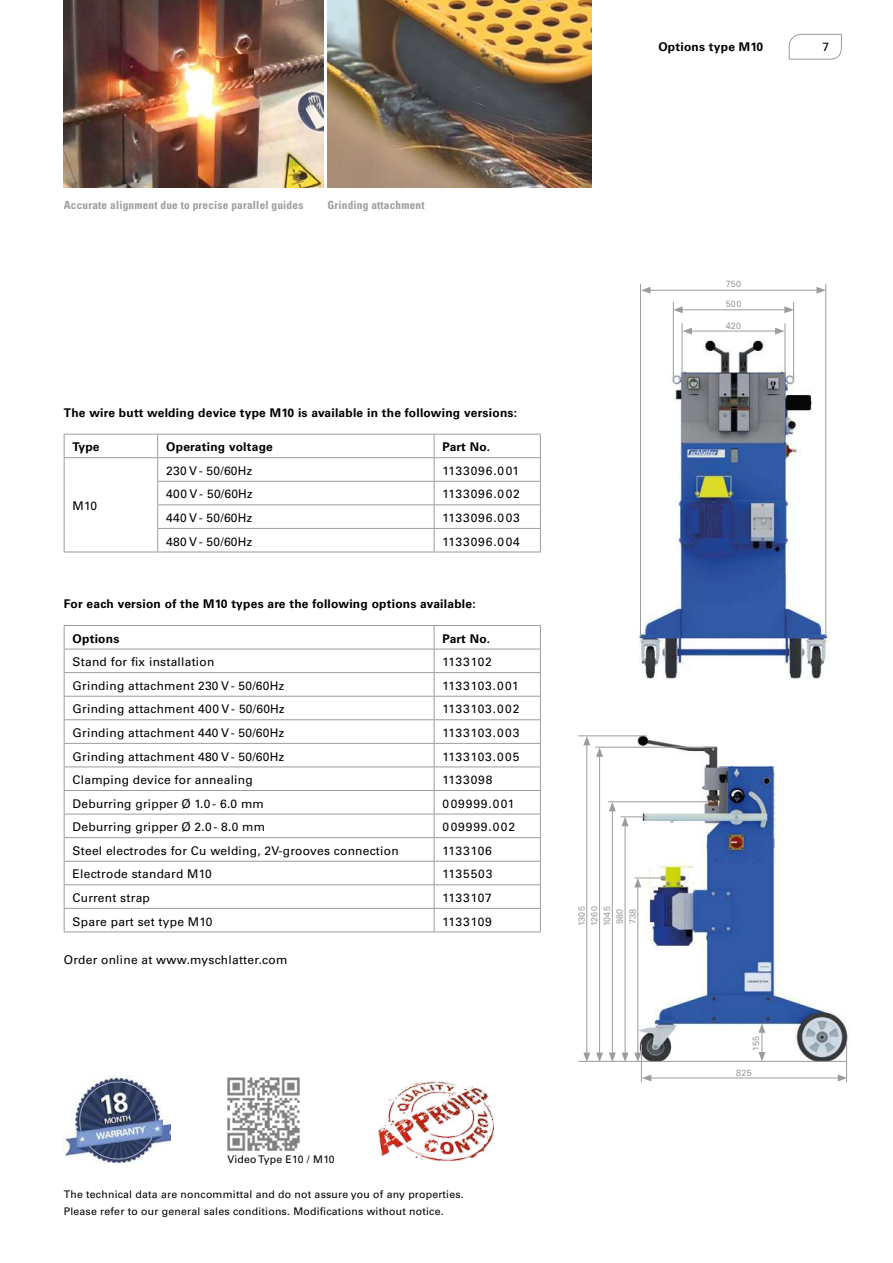
<style>
.page{position:relative;width:893px;height:1263px;background:#fff}
.page>*{position:absolute;margin:0;border:0;box-sizing:border-box;transform-origin:0 0}
.t1{font:12px "Univers LTCYR 55 Roman";letter-spacing:.02em;color:#000}
.t2{font:700 12px "Univers LTCYR 65";letter-spacing:.02em;color:#000}
.t3{font:12px "Univers LTCYR 55 Roman";letter-spacing:.075em;color:#000}
.t4{font:12px "Univers LTCYR 55 Roman";letter-spacing:.05em;color:#000}
.t5{font:11.25px "Univers LTCYR 67 Bold Cond";letter-spacing:.02em;color:#9c9c9d}
.t6{font:10.5px/17px "Univers LTCYR 55 Roman";letter-spacing:.02em;color:#000}
.t7{font:9px/12.8px "Univers LTCYR 55 Roman";letter-spacing:.02em;color:#9c9c9d;text-align:justify}
</style>
<div class="page">
<svg style="left:788px;top:34px;width:54px;height:26px"></svg>
<img style="left:327px;top:0;width:264px;height:187px">
<img style="left:64px;top:0;width:259px;height:187px">
<img style="left:639px;top:340px;width:191px;height:339px">
<img style="left:638px;top:735px;width:210px;height:326px">
<img style="left:64px;top:1076px;width:106px;height:86px">
<img style="left:378px;top:1081px;width:115px;height:79px">
<hr style="left:673px;top:302px;width:1px;height:76px;background:#9c9c9d">
<hr style="left:793px;top:302px;width:1px;height:76px;background:#9c9c9d">
<hr style="left:680px;top:309px;width:107px;height:1px;background:#9c9c9d">
<svg style="left:673px;top:306px;width:10px;height:7px"></svg>
<svg style="left:784px;top:306px;width:10px;height:7px"></svg>
<hr style="left:682px;top:323px;width:1px;height:51px;background:#9c9c9d">
<hr style="left:785px;top:323px;width:1px;height:51px;background:#9c9c9d">
<hr style="left:690px;top:331px;width:87px;height:1px;background:#9c9c9d">
<svg style="left:682px;top:328px;width:10px;height:6px"></svg>
<svg style="left:775px;top:328px;width:9px;height:6px"></svg>
<hr style="left:640px;top:284px;width:1px;height:353px;background:#9c9c9d">
<hr style="left:825px;top:284px;width:1px;height:353px;background:#9c9c9d">
<hr style="left:648px;top:290px;width:171px;height:1px;background:#9c9c9d">
<svg style="left:641px;top:287px;width:9px;height:7px"></svg>
<svg style="left:816px;top:287px;width:10px;height:7px"></svg>
<hr style="left:649px;top:1077px;width:191px;height:1px;background:#9c9c9d">
<svg style="left:642px;top:1074px;width:9px;height:7px"></svg>
<svg style="left:838px;top:1074px;width:8px;height:7px"></svg>
<hr style="left:641px;top:1044px;width:1px;height:38px;background:#9c9c9d">
<hr style="left:846px;top:1044px;width:1px;height:38px;background:#9c9c9d">
<hr style="left:612px;top:809px;width:1px;height:246px;background:#9c9c9d">
<svg style="left:609px;top:1052px;width:7px;height:9px"></svg>
<hr style="left:578px;top:1061px;width:268px;height:1px;background:#9c9c9d">
<hr style="left:608px;top:801px;width:106px;height:1px;background:#9c9c9d">
<hr style="left:586px;top:743px;width:1px;height:312px;background:#9c9c9d">
<svg style="left:583px;top:736px;width:7px;height:9px"></svg>
<svg style="left:583px;top:1052px;width:7px;height:10px"></svg>
<hr style="left:578px;top:735px;width:68px;height:1px;background:#9c9c9d">
<hr style="left:599px;top:754px;width:1px;height:301px;background:#9c9c9d">
<svg style="left:596px;top:748px;width:7px;height:9px"></svg>
<svg style="left:596px;top:1052px;width:7px;height:10px"></svg>
<svg style="left:758px;top:1023px;width:7px;height:38px"></svg>
<hr style="left:595px;top:747px;width:119px;height:1px;background:#9c9c9d">
<hr style="left:625px;top:824px;width:1px;height:231px;background:#9c9c9d">
<svg style="left:609px;top:802px;width:37px;height:24px"></svg>
<svg style="left:622px;top:1052px;width:6px;height:10px"></svg>
<hr style="left:637px;top:885px;width:1px;height:170px;background:#9c9c9d">
<svg style="left:634px;top:878px;width:30px;height:9px"></svg>
<svg style="left:634px;top:1052px;width:7px;height:10px"></svg>
<hr style="left:64px;top:434px;width:94px;height:1px;background:#9c9c9d">
<hr style="left:158px;top:434px;width:276px;height:1px;background:#9c9c9d">
<hr style="left:434px;top:434px;width:107px;height:1px;background:#9c9c9d">
<hr style="left:64px;top:457px;width:94px;height:1px;background:#9c9c9d">
<hr style="left:158px;top:457px;width:276px;height:1px;background:#9c9c9d">
<hr style="left:434px;top:457px;width:107px;height:1px;background:#9c9c9d">
<hr style="left:157px;top:481px;width:277px;height:1px;background:#9c9c9d">
<hr style="left:434px;top:481px;width:107px;height:1px;background:#9c9c9d">
<svg style="left:64px;top:434px;width:1px;height:118px"></svg>
<hr style="left:157px;top:504px;width:277px;height:1px;background:#9c9c9d">
<hr style="left:434px;top:504px;width:107px;height:1px;background:#9c9c9d">
<hr style="left:157px;top:528px;width:277px;height:1px;background:#9c9c9d">
<svg style="left:157px;top:434px;width:1px;height:118px"></svg>
<hr style="left:434px;top:528px;width:107px;height:1px;background:#9c9c9d">
<svg style="left:434px;top:434px;width:1px;height:118px"></svg>
<svg style="left:540px;top:434px;width:1px;height:118px"></svg>
<hr style="left:64px;top:552px;width:94px;height:1px;background:#9c9c9d">
<hr style="left:158px;top:552px;width:276px;height:1px;background:#9c9c9d">
<hr style="left:434px;top:552px;width:107px;height:1px;background:#9c9c9d">
<hr style="left:64px;top:625px;width:370px;height:1px;background:#9c9c9d">
<hr style="left:434px;top:625px;width:107px;height:1px;background:#9c9c9d">
<hr style="left:64px;top:649px;width:370px;height:1px;background:#9c9c9d">
<hr style="left:434px;top:649px;width:107px;height:1px;background:#9c9c9d">
<hr style="left:64px;top:672px;width:370px;height:1px;background:#9c9c9d">
<hr style="left:434px;top:672px;width:107px;height:1px;background:#9c9c9d">
<hr style="left:64px;top:696px;width:370px;height:1px;background:#9c9c9d">
<hr style="left:434px;top:696px;width:107px;height:1px;background:#9c9c9d">
<hr style="left:64px;top:719px;width:370px;height:1px;background:#9c9c9d">
<hr style="left:434px;top:719px;width:107px;height:1px;background:#9c9c9d">
<hr style="left:64px;top:743px;width:370px;height:1px;background:#9c9c9d">
<hr style="left:434px;top:743px;width:107px;height:1px;background:#9c9c9d">
<hr style="left:64px;top:766px;width:370px;height:1px;background:#9c9c9d">
<hr style="left:434px;top:766px;width:107px;height:1px;background:#9c9c9d">
<hr style="left:64px;top:790px;width:370px;height:1px;background:#9c9c9d">
<hr style="left:434px;top:790px;width:107px;height:1px;background:#9c9c9d">
<hr style="left:64px;top:814px;width:370px;height:1px;background:#9c9c9d">
<hr style="left:434px;top:814px;width:107px;height:1px;background:#9c9c9d">
<hr style="left:64px;top:837px;width:370px;height:1px;background:#9c9c9d">
<hr style="left:434px;top:837px;width:107px;height:1px;background:#9c9c9d">
<hr style="left:64px;top:861px;width:370px;height:1px;background:#9c9c9d">
<hr style="left:434px;top:861px;width:107px;height:1px;background:#9c9c9d">
<hr style="left:64px;top:884px;width:370px;height:1px;background:#9c9c9d">
<hr style="left:434px;top:884px;width:107px;height:1px;background:#9c9c9d">
<hr style="left:64px;top:908px;width:370px;height:1px;background:#9c9c9d">
<svg style="left:64px;top:626px;width:1px;height:305px"></svg>
<hr style="left:434px;top:908px;width:107px;height:1px;background:#9c9c9d">
<svg style="left:434px;top:626px;width:1px;height:305px"></svg>
<svg style="left:540px;top:626px;width:1px;height:305px"></svg>
<hr style="left:64px;top:931px;width:370px;height:1px;background:#9c9c9d">
<hr style="left:434px;top:931px;width:107px;height:1px;background:#9c9c9d">
<img style="left:227px;top:1077px;width:73px;height:74px">
<p class="t2" style="left:658px;top:38px;width:106px">Options type M10</p>
<p class="t5" style="left:64px;top:198px;width:241px">Accurate alignment due to precise parallel guides</p>
<p class="t5" style="left:327px;top:198px;width:99px">Grinding attachment</p>
<p class="t2" style="left:64px;top:404px;width:455px">The wire butt welding device type M10 is available in the following versions:</p>
<p class="t2" style="left:73px;top:439px;width:28px">Type</p>
<p class="t2" style="left:166px;top:439px;width:108px">Operating voltage</p>
<p class="t2" style="left:443px;top:439px;width:49px">Part No.</p>
<p class="t1" style="left:73px;top:498px;width:26px">M10</p>
<p class="t1" style="left:166px;top:462px;width:87px">230 V - 50/60Hz</p>
<p class="t3" style="left:443px;top:462px;width:78px">1133096.001</p>
<p class="t1" style="left:166px;top:486px;width:88px">400 V - 50/60Hz</p>
<p class="t3" style="left:443px;top:486px;width:79px">1133096.002</p>
<p class="t1" style="left:166px;top:509px;width:87px">440 V - 50/60Hz</p>
<p class="t3" style="left:443px;top:509px;width:79px">1133096.003</p>
<p class="t1" style="left:166px;top:533px;width:87px">480 V - 50/60Hz</p>
<p class="t3" style="left:443px;top:533px;width:79px">1133096.004</p>
<p class="t2" style="left:64px;top:596px;width:413px">For each version of the M10 types are the following options available:</p>
<p class="t2" style="left:73px;top:630px;width:48px">Options</p>
<p class="t2" style="left:443px;top:630px;width:49px">Part No.</p>
<p class="t1" style="left:73px;top:654px;width:143px">Stand for fix installation</p>
<p class="t4" style="left:443px;top:654px;width:51px">1133102</p>
<p class="t1" style="left:73px;top:677px;width:213px">Grinding attachment 230 V - 50/60Hz</p>
<p class="t4" style="left:443px;top:677px;width:78px">1133103.001</p>
<p class="t1" style="left:73px;top:701px;width:213px">Grinding attachment 400 V - 50/60Hz</p>
<p class="t3" style="left:443px;top:701px;width:78px">1133103.002</p>
<p class="t1" style="left:73px;top:724px;width:213px">Grinding attachment 440 V - 50/60Hz</p>
<p class="t3" style="left:443px;top:724px;width:78px">1133103.003</p>
<p class="t1" style="left:73px;top:748px;width:213px">Grinding attachment 480 V - 50/60Hz</p>
<p class="t3" style="left:443px;top:748px;width:78px">1133103.005</p>
<p class="t1" style="left:73px;top:771px;width:182px">Clamping device for annealing</p>
<p class="t3" style="left:443px;top:771px;width:51px">1133098</p>
<p class="t1" style="left:73px;top:795px;width:193px">Deburring gripper Ø 1.0 - 6.0 mm</p>
<p class="t3" style="left:443px;top:795px;width:73px">009999.001</p>
<p class="t1" style="left:73px;top:819px;width:194px">Deburring gripper Ø 2.0 - 8.0 mm</p>
<p class="t3" style="left:443px;top:819px;width:74px">009999.002</p>
<p class="t1" style="left:73px;top:842px;width:328px">Steel electrodes for Cu welding, 2V-grooves connection</p>
<p class="t4" style="left:443px;top:842px;width:51px">1133106</p>
<p class="t1" style="left:73px;top:866px;width:141px">Electrode standard M10</p>
<p class="t3" style="left:443px;top:866px;width:51px">1135503</p>
<p class="t1" style="left:73px;top:889px;width:79px">Current strap</p>
<p class="t4" style="left:443px;top:889px;width:51px">1133107</p>
<p class="t1" style="left:73px;top:913px;width:141px">Spare part set type M10</p>
<p class="t4" style="left:443px;top:913px;width:51px">1133109</p>
<p class="t1" style="left:64px;top:952px;width:225px">Order online at www.myschlatter.com</p>
<p class="t7" style="left:575px;top:926px;width:22px;rotate:-90deg">1305<br>1260<br>1045</p>
<p class="t7" style="left:613px;top:924px;width:17px;rotate:-90deg">980<br>738</p>
<p class="t6" style="left:227px;top:1150px;width:109px">Video Type E10 / M10</p>
<p class="t6" style="left:64px;top:1185px;width:402px">The technical data are noncommittal and do not assure you of any properties.<br>Please refer to our general sales conditions. Modifications without notice.</p>
<p class="t7" style="left:726px;top:277px;width:17px">750</p>
<p class="t7" style="left:726px;top:297px;width:17px">500</p>
<p class="t7" style="left:726px;top:319px;width:17px">420</p>
<p class="t7" style="left:749px;top:1051px;width:17px;rotate:-90deg">155</p>
<p class="t7" style="left:736px;top:1066px;width:17px">825</p>
<p class="t1" style="left:822px;top:38px;width:8px">7</p>
</div>
